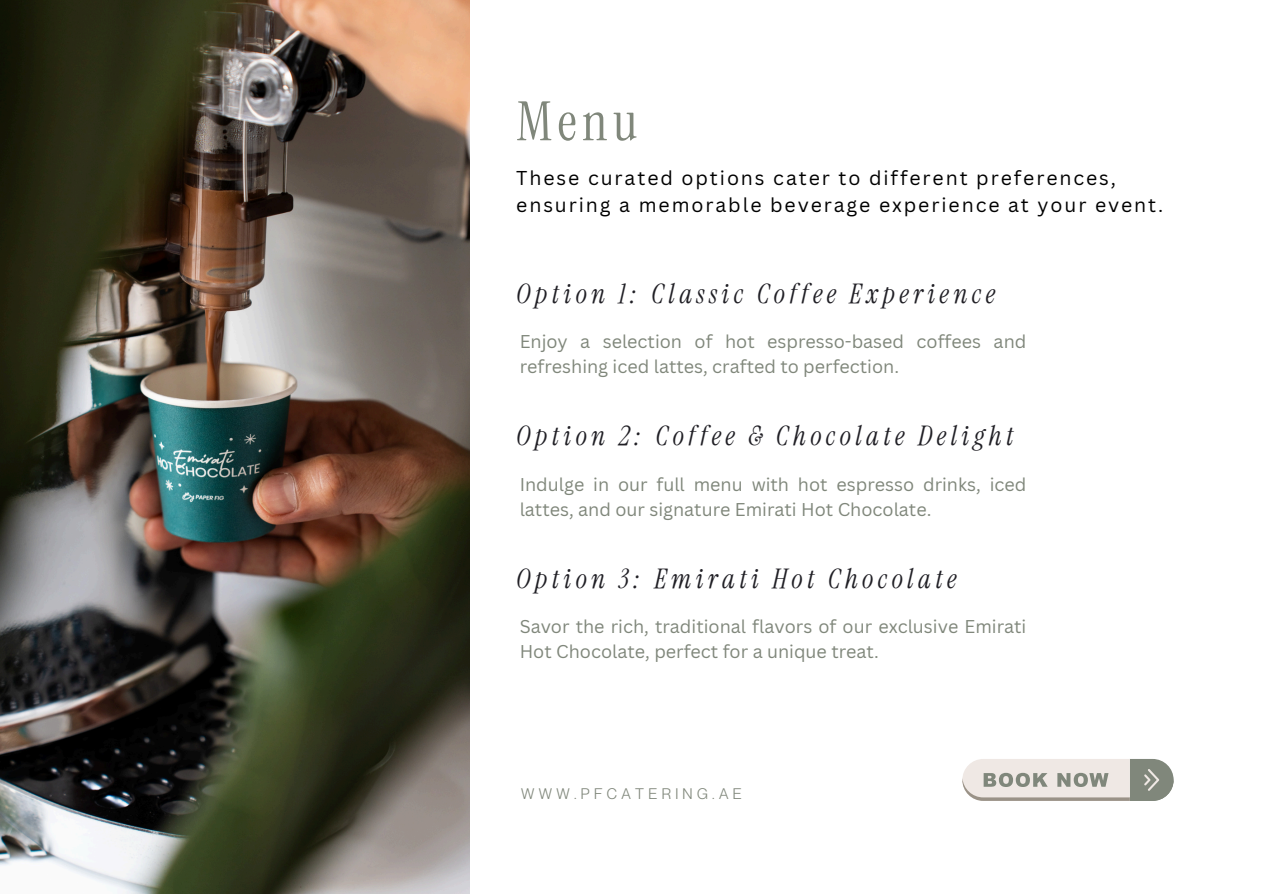
<style>
.page{position:relative;width:1263px;height:894px;background:#fff}
.page>*{position:absolute;margin:0;border:0;box-sizing:border-box;transform-origin:0 0}
.t1{font:54px "Instrument Serif";color:#80877b}
.t2{font:italic 27px "Instrument Serif";letter-spacing:.165em;color:#201f25}
.t3{font:19.5px/27px "Canva Sans";letter-spacing:.1em;color:#000}
.t4{font:18px/24.8px "Canva Sans";color:#80877b}
.t5{font:15px "Neue Montreal";letter-spacing:.29em;color:#80877b}
</style>
<div class="page">
<img style="left:0;top:0;width:469px;height:893px">
<svg style="left:962px;top:759px;width:212px;height:41px;background:#cbc8c1"></svg>
<h2 class="t1" style="left:516px;top:87px;width:123px">Menu</h2>
<h3 class="t3" style="left:516px;top:164px;width:649px">These curated options cater to different preferences, ensuring a memorable beverage experience at your event.</h3>
<h1 class="t2" style="left:516px;top:276px;width:480px">Option 1: Classic Coffee Experience</h1>
<h3 class="t4" style="left:520px;top:329px;width:508px">Enjoy a selection of hot espresso-based coffees and refreshing iced lattes, crafted to perfection.</h3>
<h3 class="t2" style="left:516px;top:418px;width:499px">Option 2: Coffee &amp; Chocolate Delight</h3>
<h2 class="t4" style="left:520px;top:471px;width:508px">Indulge in our full menu with hot espresso drinks, iced lattes, and our signature Emirati Hot Chocolate.</h2>
<h3 class="t2" style="left:516px;top:561px;width:442px">Option 3: Emirati Hot Chocolate</h3>
<p class="t4" style="left:520px;top:614px;width:508px">Savor the rich, traditional flavors of our exclusive Emirati<br>Hot Chocolate, perfect for a unique treat.</p>
<h2 class="t5" style="left:521px;top:784px;width:222px">WWW.PFCATERING.AE</h2>
</div>
